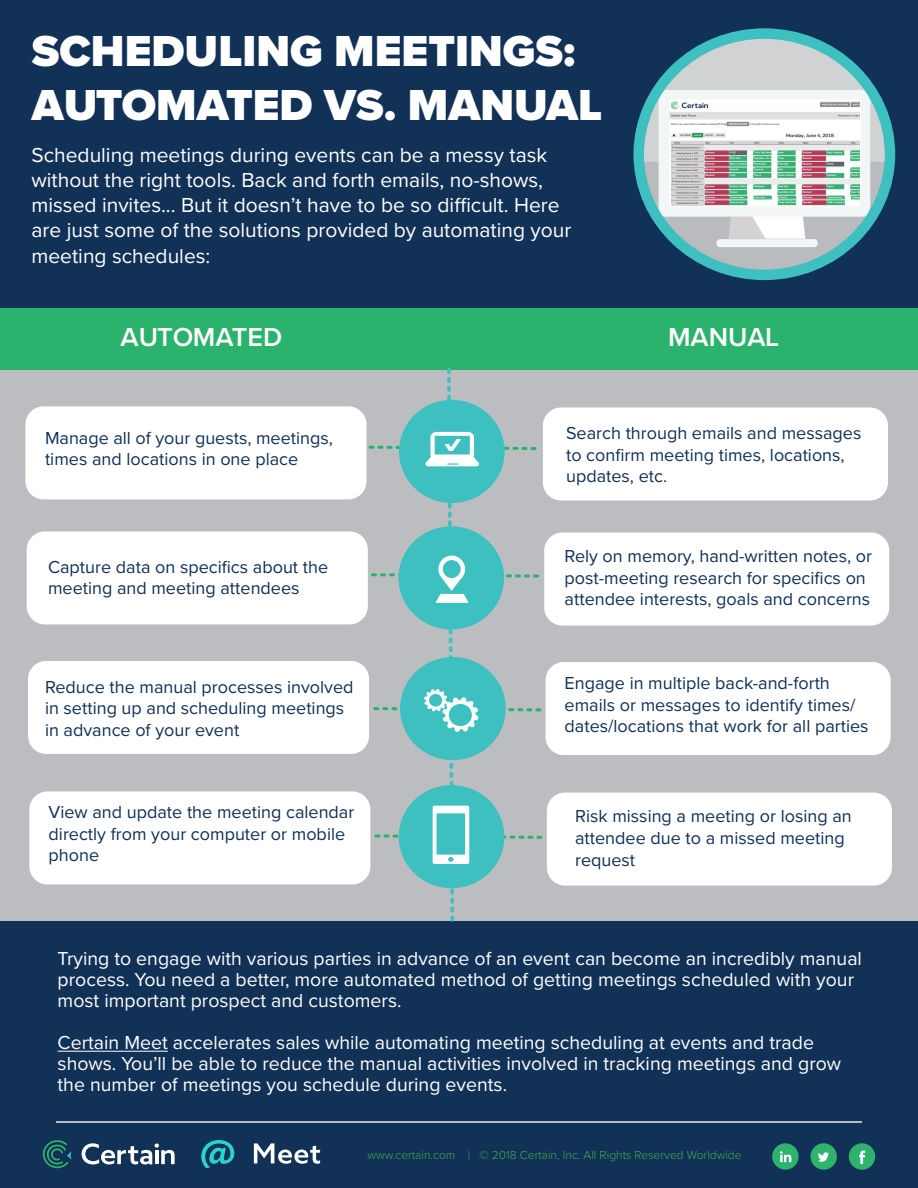
<style>
.page{position:relative;width:918px;height:1188px;background:#fff}
.page>*{position:absolute;margin:0;border:0;box-sizing:border-box;transform-origin:0 0}
.t1{font:900 45px/54px "Proxima Nova";color:#fff}
.t2{font:600 27px "Proxima Nova";color:#fff}
.t3{font:21px/25.2px "Proxima Nova";color:#fff}
.t4{font:19.5px/21px "Proxima Nova";color:#fff}
.t5{font:18px/21.6px "Proxima Nova";color:#113157}
.t6{font:300 12px "Proxima Nova";color:#40ae49}
</style>
<div class="page">
<div style="left:0;top:157px;width:918px;height:1031px;background:#bcbdc0"></div>
<div style="left:0;top:922px;width:918px;height:266px;background:#113157"></div>
<div style="left:0;top:0;width:918px;height:312px;background:#113157"></div>
<div style="left:0;top:308px;width:918px;height:61px;background:#2bb26c"></div>
<svg style="left:633px;top:28px;width:262px;height:252px"></svg>
<div style="left:25px;top:406px;width:342px;height:93px;background:#fff;border-radius:18px"></div>
<div style="left:27px;top:531px;width:341px;height:93px;background:#fff;border-radius:18px"></div>
<div style="left:28px;top:661px;width:341px;height:93px;background:#fff;border-radius:18px"></div>
<div style="left:29px;top:791px;width:341px;height:93px;background:#fff;border-radius:18px"></div>
<div style="left:543px;top:408px;width:345px;height:93px;background:#fff;border-radius:18px"></div>
<div style="left:544px;top:533px;width:345px;height:93px;background:#fff;border-radius:18px"></div>
<div style="left:546px;top:662px;width:345px;height:93px;background:#fff;border-radius:18px"></div>
<div style="left:547px;top:793px;width:345px;height:93px;background:#fff;border-radius:18px"></div>
<hr style="left:57px;top:1122px;width:805px;height:1px;background:#babbbe">
<svg style="left:368px;top:368px;width:174px;height:554px"></svg>
<hr style="left:58px;top:1051px;width:110px;height:1px;background:#fff">
<svg style="left:82px;top:1143px;width:93px;height:21px"></svg>
<svg style="left:42px;top:1140px;width:29px;height:28px"></svg>
<div style="left:772px;top:1143px;width:27px;height:27px;background:#2fb36c;border-radius:50%"></div>
<div style="left:810px;top:1143px;width:27px;height:27px;background:#2fb36c;border-radius:50%"></div>
<div style="left:849px;top:1143px;width:26px;height:27px;background:#2fb36c;border-radius:50%"></div>
<svg style="left:780px;top:1151px;width:11px;height:11px"></svg>
<svg style="left:818px;top:1152px;width:11px;height:10px"></svg>
<svg style="left:859px;top:1151px;width:6px;height:13px"></svg>
<svg style="left:254px;top:1143px;width:66px;height:21px"></svg>
<svg style="left:201px;top:1140px;width:33px;height:28px"></svg>
<h1 class="t1" style="left:32px;top:23px;width:572px">SCHEDULING MEETINGS:<br>AUTOMATED VS. MANUAL</h1>
<p class="t3" style="left:32px;top:141px;width:541px">Scheduling meetings during events can be a messy task without the right tools. Back and forth emails, no-shows, missed invites... But it doesn’t have to be so difficult. Here are just some of the solutions provided by automating your meeting schedules:</p>
<h2 class="t2" style="left:121px;top:317px;width:163px">AUTOMATED</h2>
<h2 class="t2" style="left:668px;top:317px;width:112px">MANUAL</h2>
<p class="t5" style="left:45px;top:426px;width:290px">Manage all of your guests, meetings, times and locations in one place</p>
<p class="t5" style="left:48px;top:555px;width:282px">Capture data on specifics about the meeting and meeting attendees</p>
<p class="t5" style="left:45px;top:675px;width:310px">Reduce the manual processes involved in setting up and scheduling meetings in advance of your event</p>
<p class="t5" style="left:566px;top:421px;width:297px">Search through emails and messages to confirm meeting times, locations, updates, etc.</p>
<p class="t5" style="left:565px;top:544px;width:309px">Rely on memory, hand-written notes, or post-meeting research for specifics on attendee interests, goals and concerns</p>
<p class="t5" style="left:565px;top:672px;width:306px">Engage in multiple back-and-forth emails or messages to identify times/ dates/locations that work for all parties</p>
<p class="t5" style="left:49px;top:801px;width:307px">View and update the meeting calendar directly from your computer or mobile phone</p>
<p class="t5" style="left:575px;top:805px;width:278px">Risk missing a meeting or losing an attendee due to a missed meeting request</p>
<p class="t4" style="left:58px;top:947px;width:806px">Trying to engage with various parties in advance of an event can become an incredibly manual process. You need a better, more automated method of getting meetings scheduled with your most important prospect and customers.</p>
<p class="t4" style="left:58px;top:1031px;width:785px">Certain Meet accelerates sales while automating meeting scheduling at events and trade shows. You’ll be able to reduce the manual activities involved in tracking meetings and grow the number of meetings you schedule during events.</p>
<p class="t6" style="left:368px;top:1146px;width:376px">www.certain.com | © 2018 Certain, Inc. All Rights Reserved Worldwide</p>
</div>
